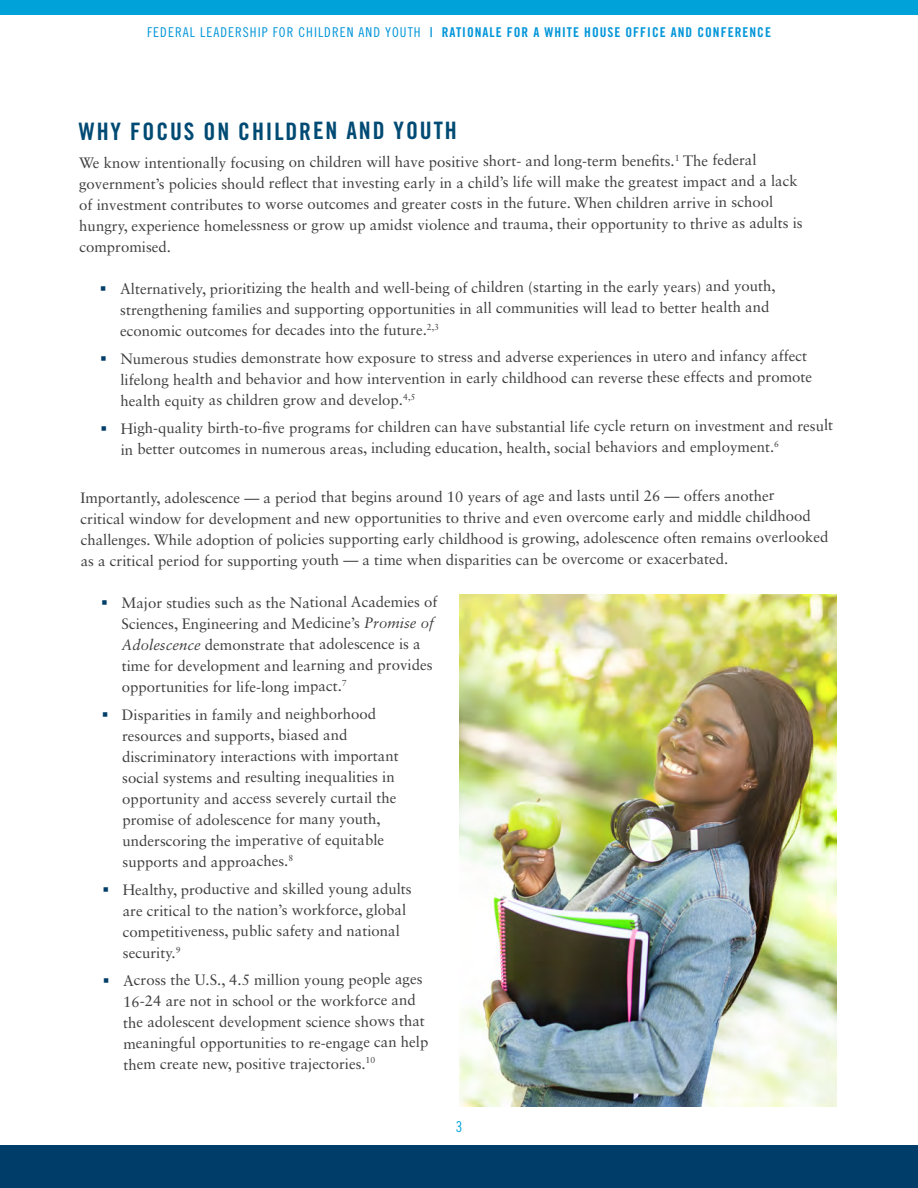
<style>
.page{position:relative;width:918px;height:1188px;background:#fff}
.page>*{position:absolute;margin:0;border:0;box-sizing:border-box;transform-origin:0 0}
.Headline_1{font:24px "Trade Gothic LT Std Bd Cn 20";letter-spacing:.07em;color:#004a73}
.Main_body_copy{font:15px/21px "Sabon LT Std";letter-spacing:-.005em;color:#3e3e3f}
.t1{font:15px "Trade Gothic LT Std Cn 18";color:#00a3d9}
.t2{font:13.5px "Trade Gothic LT Std Bd Cn 20";letter-spacing:.075em;color:#0095d9}
.s1{font-family:"Trade Gothic LT Std Cn 18"}
.s2{color:#003e69}
.s3{font-style:italic}
</style>
<div class="page">
<div style="left:0;top:0;width:918px;height:15px;background:#00a3d9"></div>
<div style="left:0;top:1145px;width:918px;height:43px;background:#003e69"></div>
<img style="left:459px;top:594px;width:378px;height:513px">
<p class="t2" style="left:147px;top:24px;width:625px"><span class="s1">FEDERAL LEADERSHIP FOR CHILDREN AND YOUTH</span> | RATIONALE FOR A WHITE HOUSE OFFICE AND CONFERENCE</p>
<p class="Headline_1" style="left:79px;top:117px;width:380px">WHY FOCUS ON CHILDREN AND YOUTH</p>
<p class="Main_body_copy" style="left:79px;top:151px;width:725px">We know intentionally focusing on children will have positive short- and long-term benefits.<sup>1</sup> The federal government’s policies should reflect that investing early in a child’s life will make the greatest impact and a lack of investment contributes to worse outcomes and greater costs in the future. When children arrive in school hungry, experience homelessness or grow up amidst violence and trauma, their opportunity to thrive as adults is</p>
<p class="Main_body_copy" style="left:79px;top:236px;width:93px">compromised.</p>
<p class="Main_body_copy" style="left:120px;top:277px;width:657px;text-indent:-20px"><span class="s2">▪</span> Alternatively, prioritizing the health and well-being of children (starting in the early years) and youth, strengthening families and supporting opportunities in all communities will lead to better health and economic outcomes for decades into the future.<sup>2,3</sup></p>
<p class="Main_body_copy" style="left:120px;top:346px;width:693px;line-height:21.5px;text-indent:-20px"><span class="s2">▪</span> Numerous studies demonstrate how exposure to stress and adverse experiences in utero and infancy affect lifelong health and behavior and how intervention in early childhood can reverse these effects and promote health equity as children grow and develop.<sup>4,5</sup></p>
<p class="Main_body_copy" style="left:121px;top:416px;width:714px;text-indent:-20px"><span class="s2">▪</span> High-quality birth-to-five programs for children can have substantial life cycle return on investment and result in better outcomes in numerous areas, including education, health, social behaviors and employment.<sup>6</sup></p>
<p class="Main_body_copy" style="left:81px;top:486px;width:749px">Importantly, adolescence — a period that begins around 10 years of age and lasts until 26 — offers another<br>critical window for development and new opportunities to thrive and even overcome early and middle childhood challenges. While adoption of policies supporting early childhood is growing, adolescence often remains overlooked as a critical period for supporting youth — a time when disparities can be overcome or exacerbated.</p>
<p class="Main_body_copy" style="left:122px;top:592px;width:318px;text-indent:-20px"><span class="s2">▪</span> Major studies such as the National Academies of Sciences, Engineering and Medicine’s <span class="s3">Promise of Adolescence</span> demonstrate that adolescence is a time for development and learning and provides opportunities for life-long impact.<sup>7</sup></p>
<p class="Main_body_copy" style="left:122px;top:704px;width:278px;text-indent:-20px"><span class="s2">▪</span> Disparities in family and neighborhood resources and supports, biased and discriminatory interactions with important social systems and resulting inequalities in opportunity and access severely curtail the promise of adolescence for many youth, underscoring the imperative of equitable supports and approaches.<sup>8</sup></p>
<p class="Main_body_copy" style="left:123px;top:878px;width:290px;text-indent:-20px"><span class="s2">▪</span> Healthy, productive and skilled young adults are critical to the nation’s workforce, global competitiveness, public safety and national security.<sup>9</sup></p>
<p class="Main_body_copy" style="left:123px;top:969px;width:307px;text-indent:-20px"><span class="s2">▪</span> Across the U.S., 4.5 million young people ages 16-24 are not in school or the workforce and the adolescent development science shows that meaningful opportunities to re-engage can help them create new, positive trajectories.<sup>10</sup></p>
<p class="t1" style="left:456px;top:1118px;width:8px">3</p>
</div>
